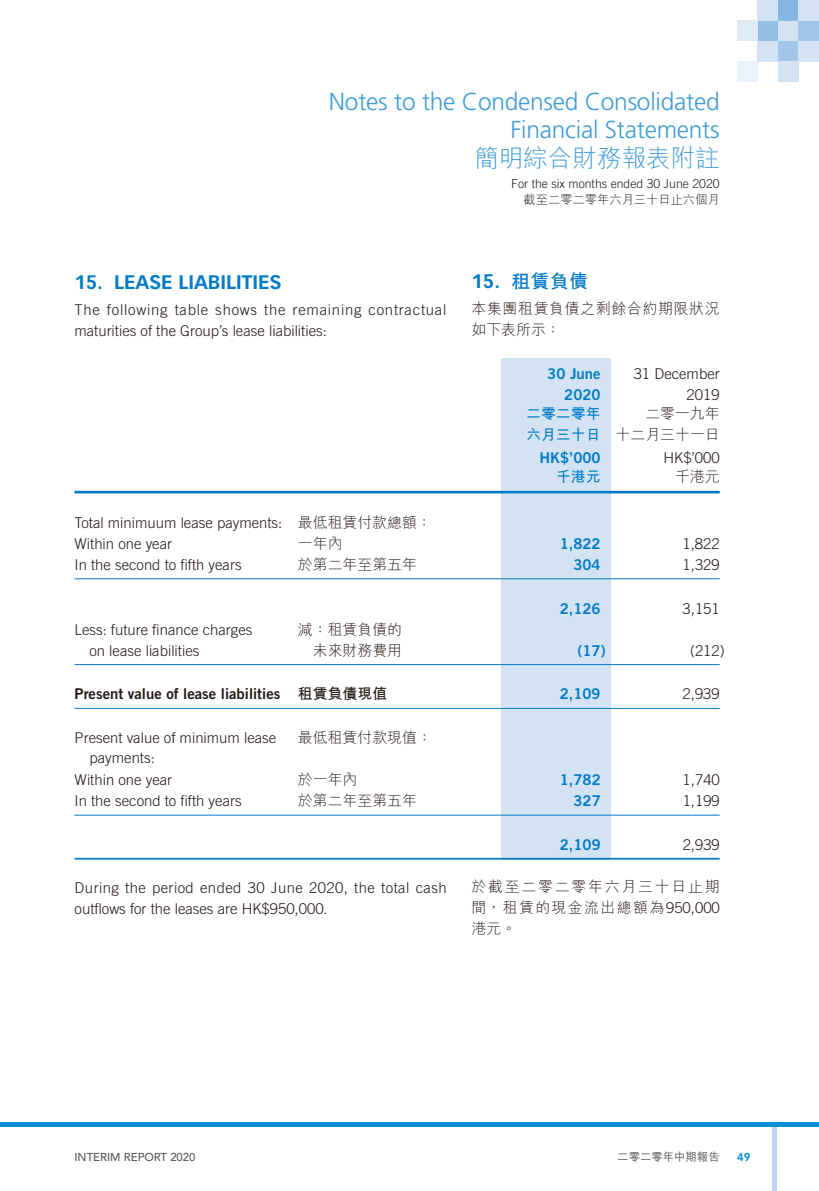
<style>
.page{position:relative;width:819px;height:1191px;background:#fff}
.page>*{position:absolute;margin:0;border:0;box-sizing:border-box;transform-origin:0 0}
.t1{font:300 24.5px/28px "Frutiger LT Std";letter-spacing:-.01em;color:#3f9cd7;text-align:right}
.t2{font:300 24.5px "M Hei HK";color:#3f9cd7}
.t3{font:700 19.25px "Vectora LT Std";color:#007bc7}
.t4{font:700 19.25px "C Hei 2 HK";color:#007bc7}
.t5{font:300 14.88px/21px "Trade Gothic LT Std";color:#231916}
.t6{font:300 14.88px/21px "M Hei HK";color:#231916;text-align:right}
.t7{font:300 14.88px/21px "Trade Gothic LT Std";letter-spacing:.05em;color:#231916}
.t8{font:300 14.88px/21px "Trade Gothic LT Std";letter-spacing:.025em;color:#231916}
.t9{font:14.88px "Trade Gothic LT Std Bd 2";color:#007bc7}
.t10{font:14.88px "Trade Gothic LT Std Bd 2";color:#231916}
.t11{font:300 14.88px/21px "M Hei HK";letter-spacing:.045em;color:#231916}
.t12{font:700 14.88px "M Hei HK";color:#007bc7}
.t13{font:300 12.25px "Trade Gothic LT Std";color:#231916}
.t14{font:300 12.25px "M Hei HK";color:#231916}
.t15{font:500 11.38px "Avenir LT Std";color:#595857}
.t16{font:500 11.38px "M Hei HK";color:#595857}
.t17{font:800 11.38px "Avenir LT Std";color:#008fd1}
.s1{font-family:"Vectora LT Std"}
.s2{font-weight:700;color:#007bc7}
.s3{font-family:"M Hei HK"}
.s4{font-family:"M Hei HK";font-weight:700}
.s5{font-family:"Trade Gothic LT Std"}
</style>
<div class="page">
<div style="left:771px;top:1126px;width:5px;height:65px;background:#bbd4ef"></div>
<div style="left:0;top:1122px;width:819px;height:5px;background:#008fd1"></div>
<div style="left:757px;top:41px;width:21px;height:20px;background:#d3e3f4"></div>
<div style="left:757px;top:20px;width:21px;height:21px;background:#94bee5"></div>
<div style="left:737px;top:61px;width:20px;height:21px;background:#eaf2fb"></div>
<div style="left:757px;top:0;width:21px;height:20px;background:#d3e3f4"></div>
<div style="left:778px;top:41px;width:20px;height:20px;background:#a1c5e9"></div>
<div style="left:778px;top:20px;width:20px;height:21px;background:#d3e3f4"></div>
<div style="left:778px;top:0;width:20px;height:20px;background:#85b7e3"></div>
<div style="left:798px;top:41px;width:21px;height:20px;background:#d3e3f4"></div>
<div style="left:778px;top:61px;width:20px;height:21px;background:#d3e3f4"></div>
<div style="left:798px;top:20px;width:21px;height:21px;background:#a1c5e9"></div>
<div style="left:737px;top:20px;width:20px;height:21px;background:#dfeaf7"></div>
<div style="left:798px;top:0;width:21px;height:20px;background:#d3e3f4"></div>
<div style="left:501px;top:358px;width:109px;height:501px;background:#d3e3f4"></div>
<hr style="left:74px;top:491px;width:645px;height:2px;background:#007bc7">
<hr style="left:74px;top:578px;width:645px;height:1px;background:#007bc7">
<hr style="left:74px;top:664px;width:645px;height:1px;background:#007bc7">
<hr style="left:74px;top:708px;width:645px;height:1px;background:#007bc7">
<hr style="left:74px;top:814px;width:645px;height:1px;background:#007bc7">
<hr style="left:74px;top:858px;width:645px;height:1px;background:#007bc7">
<h1 class="t1" style="left:329px;top:88px;width:392px">Notes to the Condensed Consolidated<br>Financial Statements</h1>
<h1 class="t2" style="left:474px;top:146px;width:246px">簡明綜合財務報表附註</h1>
<p class="t13" style="left:511px;top:176px;width:210px">For the six months ended 30 June 2020</p>
<p class="t14" style="left:523px;top:193px;width:197px">截至二零二零年六月三十日止六個月</p>
<p class="t3" style="left:74px;top:270px;width:208px">15. LEASE LIABILITIES</p>
<p class="t7" style="left:74px;top:299px;width:373px">The following table shows the remaining contractual maturities of the Group’s lease liabilities:</p>
<p class="t4" style="left:471px;top:272px;width:118px"><span class="s1">15.</span> 租賃負債</p>
<p class="t11" style="left:471px;top:298px;width:250px">本集團租賃負債之剩餘合約期限狀況如下表所示：</p>
<p class="t9" style="left:547px;top:364px;width:55px">30 June</p>
<p class="t5" style="left:633px;top:363px;width:87px">31 December</p>
<p class="t9" style="left:564px;top:385px;width:38px">2020</p>
<p class="t5" style="left:686px;top:384px;width:35px">2019</p>
<p class="t12" style="left:526px;top:403px;width:76px">二零二零年</p>
<p class="t6" style="left:526px;top:403px;width:195px">二零一九年<br><span class="s2">六月三十日</span> 十二月三十一日</p>
<p class="t9" style="left:539px;top:448px;width:63px">HK$’000</p>
<p class="t5" style="left:663px;top:447px;width:58px">HK$’000</p>
<p class="t12" style="left:556px;top:466px;width:46px">千港元</p>
<p class="t6" style="left:675px;top:466px;width:46px">千港元</p>
<p class="t5" style="left:74px;top:512px;width:359px">Total minimuum lease payments: <span class="s3">最低租賃付款總額：<br></span>Within one year</p>
<p class="t6" style="left:298px;top:532px;width:46px">一年內</p>
<p class="t9" style="left:559px;top:534px;width:42px">1,822</p>
<p class="t5" style="left:682px;top:533px;width:39px">1,822</p>
<p class="t5" style="left:75px;top:554px;width:168px">In the second to fifth years</p>
<p class="t6" style="left:298px;top:553px;width:120px">於第二年至第五年</p>
<p class="t9" style="left:573px;top:555px;width:29px">304</p>
<p class="t5" style="left:682px;top:554px;width:39px">1,329</p>
<p class="t9" style="left:559px;top:599px;width:42px">2,126</p>
<p class="t5" style="left:682px;top:597px;width:39px">3,151</p>
<p class="t5" style="left:75px;top:618px;width:179px">Less: future finance charges</p>
<p class="t6" style="left:298px;top:618px;width:106px">減：租賃負債的</p>
<p class="t5" style="left:89px;top:639px;width:111px">on lease liabilities</p>
<p class="t6" style="left:313px;top:639px;width:91px">未來財務費用</p>
<p class="t9" style="left:577px;top:641px;width:30px">(17)</p>
<p class="t5" style="left:690px;top:639px;width:36px">(212)</p>
<p class="t10" style="left:75px;top:685px;width:314px">Present value of lease liabilities <span class="s4">租賃負債現值</span></p>
<p class="t9" style="left:559px;top:685px;width:42px">2,109</p>
<p class="t5" style="left:682px;top:683px;width:39px">2,939</p>
<p class="t5" style="left:75px;top:727px;width:203px">Present value of minimum lease</p>
<p class="t6" style="left:298px;top:727px;width:135px">最低租賃付款現值：</p>
<p class="t5" style="left:75px;top:746px;width:99px;line-height:21.9px;text-align:center">payments:<br>Within one year</p>
<p class="t6" style="left:298px;top:769px;width:61px">於一年內</p>
<p class="t9" style="left:560px;top:770px;width:42px">1,782</p>
<p class="t5" style="left:682px;top:769px;width:39px">1,740</p>
<p class="t5" style="left:75px;top:790px;width:168px">In the second to fifth years</p>
<p class="t6" style="left:298px;top:790px;width:120px">於第二年至第五年</p>
<p class="t9" style="left:573px;top:791px;width:29px">327</p>
<p class="t5" style="left:682px;top:790px;width:39px">1,199</p>
<p class="t9" style="left:560px;top:835px;width:42px">2,109</p>
<p class="t5" style="left:682px;top:834px;width:39px">2,939</p>
<p class="t8" style="left:75px;top:877px;width:373px">During the period ended 30 June 2020, the total cash outflows for the leases are HK$950,000.</p>
<p class="t6" style="left:471px;top:876px;width:250px;text-align:justify">於截至二零二零年六月三十日止期間，租賃的現金流出總額為<span class="s5">950,000</span>港元。</p>
<p class="t15" style="left:74px;top:1150px;width:123px">INTERIM REPORT 2020</p>
<p class="t16" style="left:617px;top:1149px;width:104px">二零二零年中期報告</p>
<p class="t17" style="left:737px;top:1150px;width:15px">49</p>
</div>
